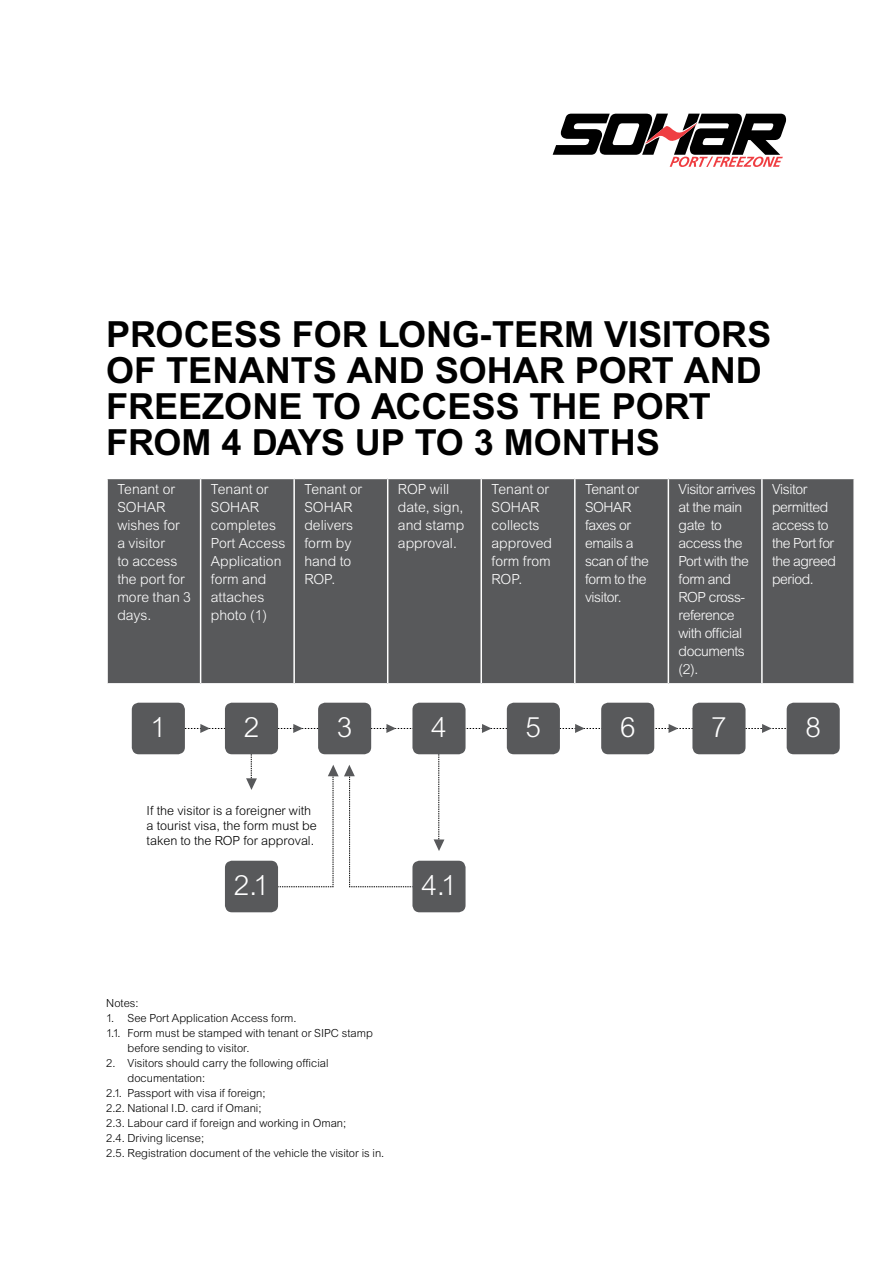
<style>
.page{position:relative;width:893px;height:1263px;background:#fff}
.page>*{position:absolute;margin:0;border:0;box-sizing:border-box;transform-origin:0 0}
.t1{font:36px/36px "Arial Bold PL";color:#000}
.t2{font:30px "Arial";color:#fff}
.t3{font:15px/18px "Arial";color:#fff}
.t4{font:15px/18px "Arial";letter-spacing:-.03em;color:#fff}
.t5{font:13.5px/15px "Arial";color:#000}
.t6{font:12px "Arial";color:#000}
</style>
<div class="page">
<svg style="left:553px;top:114px;width:233px;height:53px"></svg>
<div style="left:132px;top:703px;width:53px;height:51px;background:#58595b;border-radius:7px"></div>
<div style="left:225px;top:703px;width:53px;height:51px;background:#58595b;border-radius:7px"></div>
<div style="left:225px;top:861px;width:53px;height:51px;background:#58595b;border-radius:7px"></div>
<div style="left:318px;top:703px;width:53px;height:51px;background:#58595b;border-radius:7px"></div>
<div style="left:412px;top:703px;width:54px;height:51px;background:#58595b;border-radius:7px"></div>
<div style="left:412px;top:861px;width:54px;height:51px;background:#58595b;border-radius:7px"></div>
<div style="left:507px;top:703px;width:53px;height:51px;background:#58595b;border-radius:7px"></div>
<div style="left:601px;top:703px;width:53px;height:51px;background:#58595b;border-radius:7px"></div>
<div style="left:692px;top:703px;width:53px;height:51px;background:#58595b;border-radius:7px"></div>
<div style="left:787px;top:703px;width:53px;height:51px;background:#58595b;border-radius:7px"></div>
<svg style="left:185px;top:724px;width:602px;height:9px"></svg>
<svg style="left:278px;top:765px;width:135px;height:122px"></svg>
<svg style="left:246px;top:754px;width:11px;height:36px"></svg>
<svg style="left:434px;top:754px;width:10px;height:97px"></svg>
<div style="left:108px;top:479px;width:745px;height:204px;background:#58595b"></div>
<hr style="left:761px;top:479px;width:2px;height:204px;background:#fff">
<hr style="left:668px;top:479px;width:1px;height:204px;background:#fff">
<hr style="left:574px;top:479px;width:2px;height:204px;background:#fff">
<hr style="left:480px;top:479px;width:2px;height:204px;background:#fff">
<hr style="left:387px;top:479px;width:1px;height:204px;background:#fff">
<hr style="left:293px;top:479px;width:2px;height:204px;background:#fff">
<hr style="left:200px;top:479px;width:1px;height:204px;background:#fff">
<h1 class="t1" style="left:106px;top:316px;width:666px">PROCESS FOR LONG-TERM VISITORS<br>OF TENANTS AND SOHAR PORT AND<br>FREEZONE TO ACCESS THE PORT<br>FROM 4 DAYS UP TO 3 MONTHS</h1>
<p class="t3" style="left:117px;top:482px;width:75px">Tenant or<br>SOHAR wishes for a visitor<br>to access the port for more than 3 days.</p>
<p class="t3" style="left:211px;top:482px;width:76px">Tenant or<br>SOHAR completes<br>Port Access<br>Application form and attaches photo (1)</p>
<p class="t3" style="left:304px;top:482px;width:59px">Tenant or<br>SOHAR delivers form by hand to<br>ROP.</p>
<p class="t3" style="left:398px;top:482px;width:68px">ROP will date, sign, and stamp approval.</p>
<h2 class="t2" style="left:151px;top:707px;width:17px">1</h2>
<h2 class="t2" style="left:244px;top:707px;width:17px">2</h2>
<h2 class="t2" style="left:337px;top:707px;width:17px">3</h2>
<h2 class="t2" style="left:431px;top:707px;width:17px">4</h2>
<p class="t5" style="left:147px;top:804px;width:172px">If the visitor is a foreigner with a tourist visa, the form must be taken to the ROP for approval.</p>
<h2 class="t2" style="left:234px;top:865px;width:37px">2.1</h2>
<h2 class="t2" style="left:421px;top:865px;width:37px">4.1</h2>
<p class="t3" style="left:491px;top:482px;width:62px">Tenant or<br>SOHAR collects approved form from<br>ROP.</p>
<p class="t4" style="left:585px;top:482px;width:65px">Tenant or<br>SOHAR faxes or emails a scan of the form to the visitor.</p>
<p class="t4" style="left:679px;top:482px;width:79px">Visitor arrives at the main gate to access the<br>Port with the form and<br>ROP cross&shy;reference with official documents (2).</p>
<p class="t4" style="left:772px;top:482px;width:65px">Visitor permitted access to the Port for the agreed period.</p>
<h2 class="t2" style="left:526px;top:707px;width:17px">5</h2>
<h2 class="t2" style="left:620px;top:707px;width:17px">6</h2>
<h2 class="t2" style="left:711px;top:707px;width:17px">7</h2>
<h2 class="t2" style="left:805px;top:707px;width:17px">8</h2>
<p class="t6" style="left:106px;top:995px;width:34px">Notes:</p>
<p class="t6" style="left:106px;top:1010px;width:192px">1. See Port Application Access form.</p>
<p class="t6" style="left:106px;top:1025px;width:268px">1.1. Form must be stamped with tenant or SIPC stamp</p>
<p class="t6" style="left:128px;top:1040px;width:124px">before sending to visitor.</p>
<p class="t6" style="left:106px;top:1055px;width:224px">2. Visitors should carry the following official</p>
<p class="t6" style="left:128px;top:1070px;width:79px">documentation:</p>
<p class="t6" style="left:106px;top:1085px;width:161px">2.1. Passport with visa if foreign;</p>
<p class="t6" style="left:106px;top:1100px;width:157px">2.2. National I.D. card if Omani;</p>
<p class="t6" style="left:106px;top:1115px;width:241px">2.3. Labour card if foreign and working in Oman;</p>
<p class="t6" style="left:106px;top:1130px;width:99px">2.4. Driving license;</p>
<p class="t6" style="left:106px;top:1145px;width:280px">2.5. Registration document of the vehicle the visitor is in.</p>
</div>
